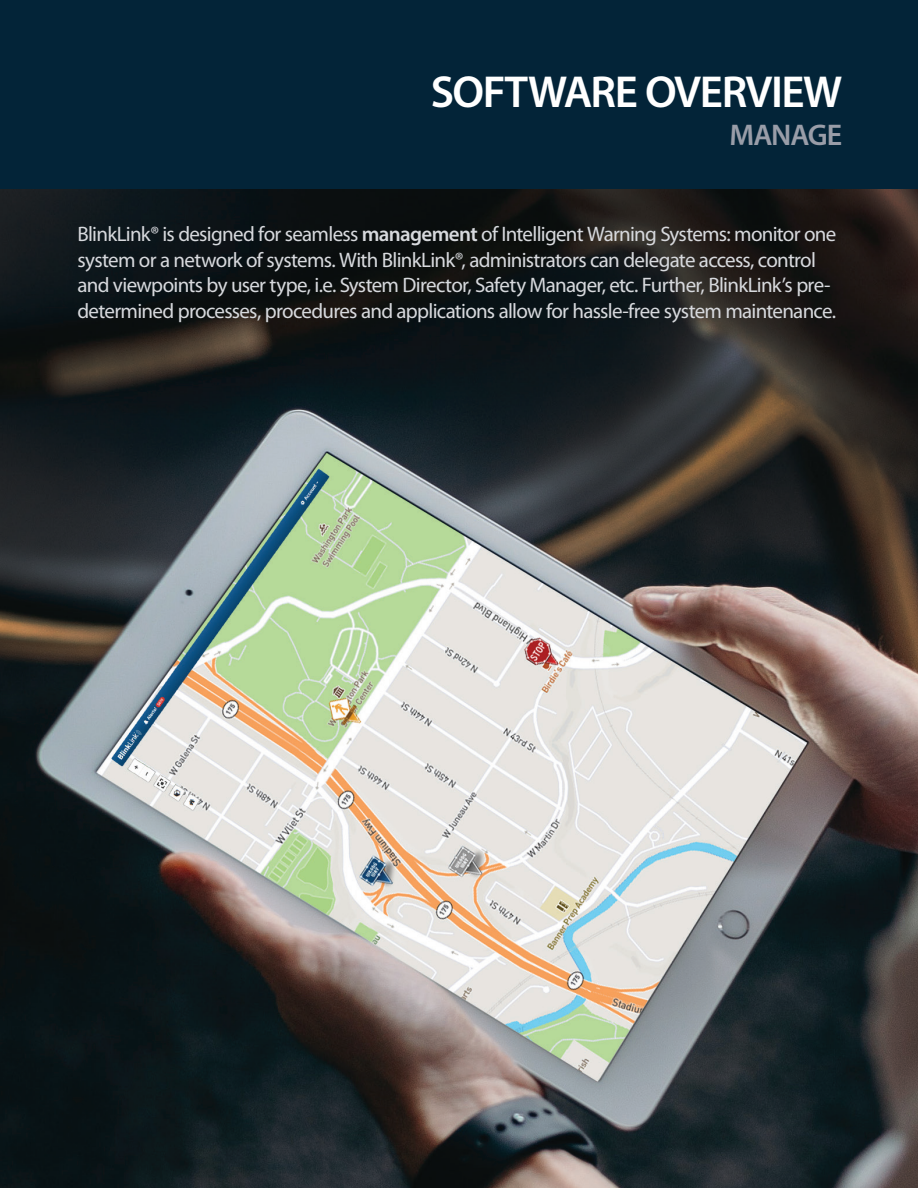
<style>
.page{position:relative;width:918px;height:1188px;background:#fff}
.page>*{position:absolute;margin:0;border:0;box-sizing:border-box;transform-origin:0 0}
.t1{font:600 45px "Myriad Pro";letter-spacing:-.03em;color:#fff}
.t2{font:600 30px "Myriad Pro";letter-spacing:-.04em;color:#999da8}
.t3{font:21px/25.5px "Myriad Pro";letter-spacing:-.035em;color:#d7d9dd}
.s1{font-weight:600}
</style>
<div class="page">
<div style="left:0;top:0;width:918px;height:190px;background:#032438"></div>
<img style="left:0;top:189px;width:918px;height:999px">
<h1 class="t1" style="left:431px;top:64px;width:413px">SOFTWARE OVERVIEW</h1>
<h2 class="t2" style="left:729px;top:116px;width:114px">MANAGE</h2>
<p class="t3" style="left:77px;top:221px;width:761px">BlinkLink® is designed for seamless <span class="s1">management</span> of Intelligent Warning Systems: monitor one system or a network of systems. With BlinkLink®, administrators can delegate access, control and viewpoints by user type, i.e. System Director, Safety Manager, etc. Further, BlinkLink’s pre&shy;determined processes, procedures and applications allow for hassle-free system maintenance.</p>
</div>
